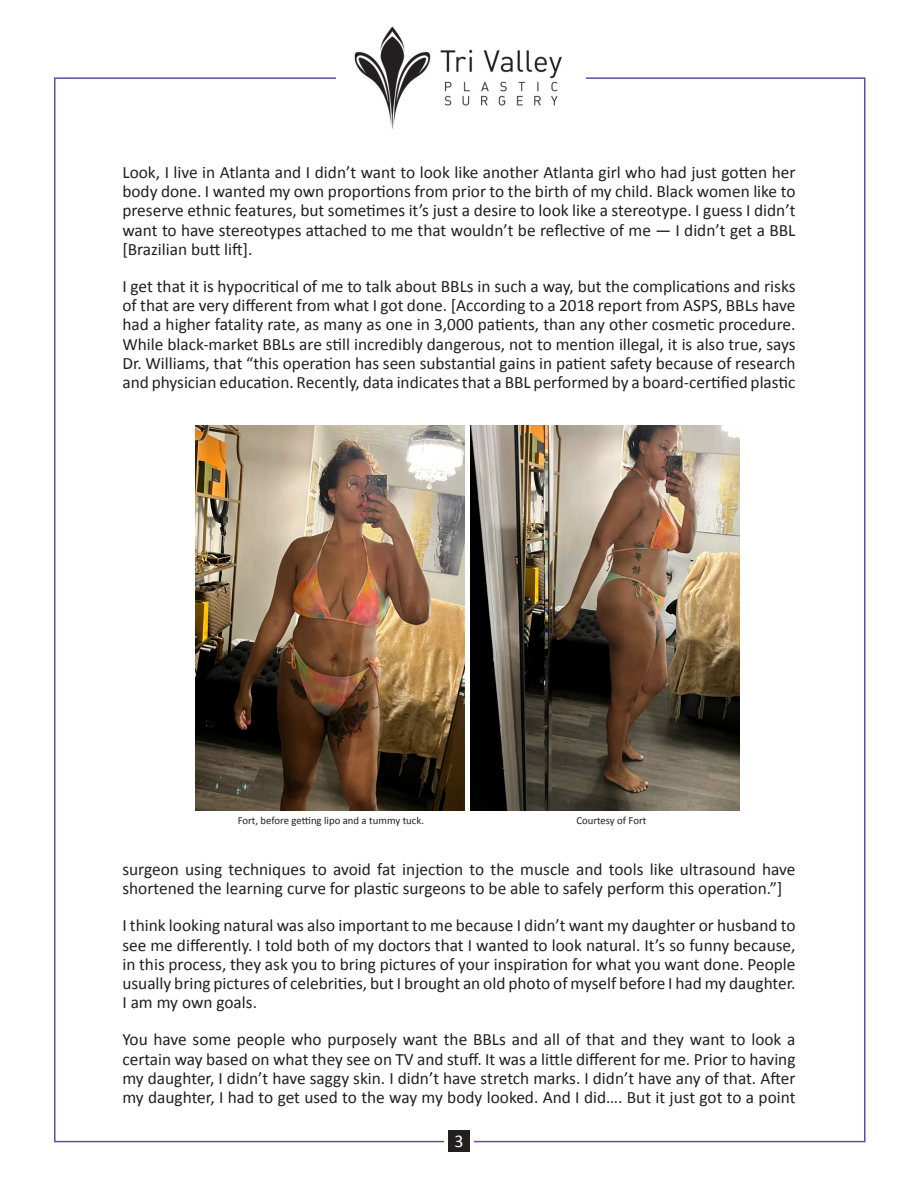
<style>
.page{position:relative;width:918px;height:1188px;background:#fff}
.page>*{position:absolute;margin:0;border:0;box-sizing:border-box;transform-origin:0 0}
.t1{font:18px "Calibri";color:#fff}
.t2{font:17.4px/19.2px "Calibri";color:#231f20;text-align:justify}
.t3{font:10.8px "Calibri";color:#231f20}
</style>
<div class="page">
<div style="left:448px;top:1131px;width:22px;height:21px;background:#231f20"></div>
<img style="left:354px;top:26px;width:208px;height:103px">
<img style="left:195px;top:425px;width:269px;height:386px">
<img style="left:470px;top:425px;width:270px;height:386px">
<p class="t2" style="left:122px;top:162px;width:675px">Look, I live in Atlanta and I didn’t want to look like another Atlanta girl who had just gotten her body done. I wanted my own proportions from prior to the birth of my child. Black women like to preserve ethnic features, but sometimes it’s just a desire to look like a stereotype. I guess I didn’t want to have stereotypes attached to me that wouldn’t be reflective of me — I didn’t get a BBL [Brazilian butt lift].</p>
<p class="t2" style="left:122px;top:276px;width:675px">I get that it is hypocritical of me to talk about BBLs in such a way, but the complications and risks of that are very different from what I got done. [According to a 2018 report from ASPS, BBLs have had a higher fatality rate, as many as one in 3,000 patients, than any other cosmetic procedure.<br>While black-market BBLs are still incredibly dangerous, not to mention illegal, it is also true, says Dr. Williams, that “this operation has seen substantial gains in patient safety because of research and physician education. Recently, data indicates that a BBL performed by a board-certified plastic</p>
<p class="t3" style="left:238px;top:813px;width:188px">Fort, before getting lipo and a tummy tuck.</p>
<p class="t3" style="left:576px;top:813px;width:72px">Courtesy of Fort</p>
<p class="t2" style="left:122px;top:859px;width:675px">surgeon using techniques to avoid fat injection to the muscle and tools like ultrasound have shortened the learning curve for plastic surgeons to be able to safely perform this operation.”]</p>
<p class="t2" style="left:122px;top:915px;width:675px">I think looking natural was also important to me because I didn’t want my daughter or husband to see me differently. I told both of my doctors that I wanted to look natural. It’s so funny because, in this process, they ask you to bring pictures of your inspiration for what you want done. People usually bring pictures of celebrities, but I brought an old photo of myself before I had my daughter.<br>I am my own goals.</p>
<p class="t2" style="left:122px;top:1029px;width:675px">You have some people who purposely want the BBLs and all of that and they want to look a certain way based on what they see on TV and stuff. It was a little different for me. Prior to having my daughter, I didn’t have saggy skin. I didn’t have stretch marks. I didn’t have any of that. After my daughter, I had to get used to the way my body looked. And I did…. But it just got to a point</p>
<p class="t1" style="left:454px;top:1130px;width:11px">3</p>
</div>
